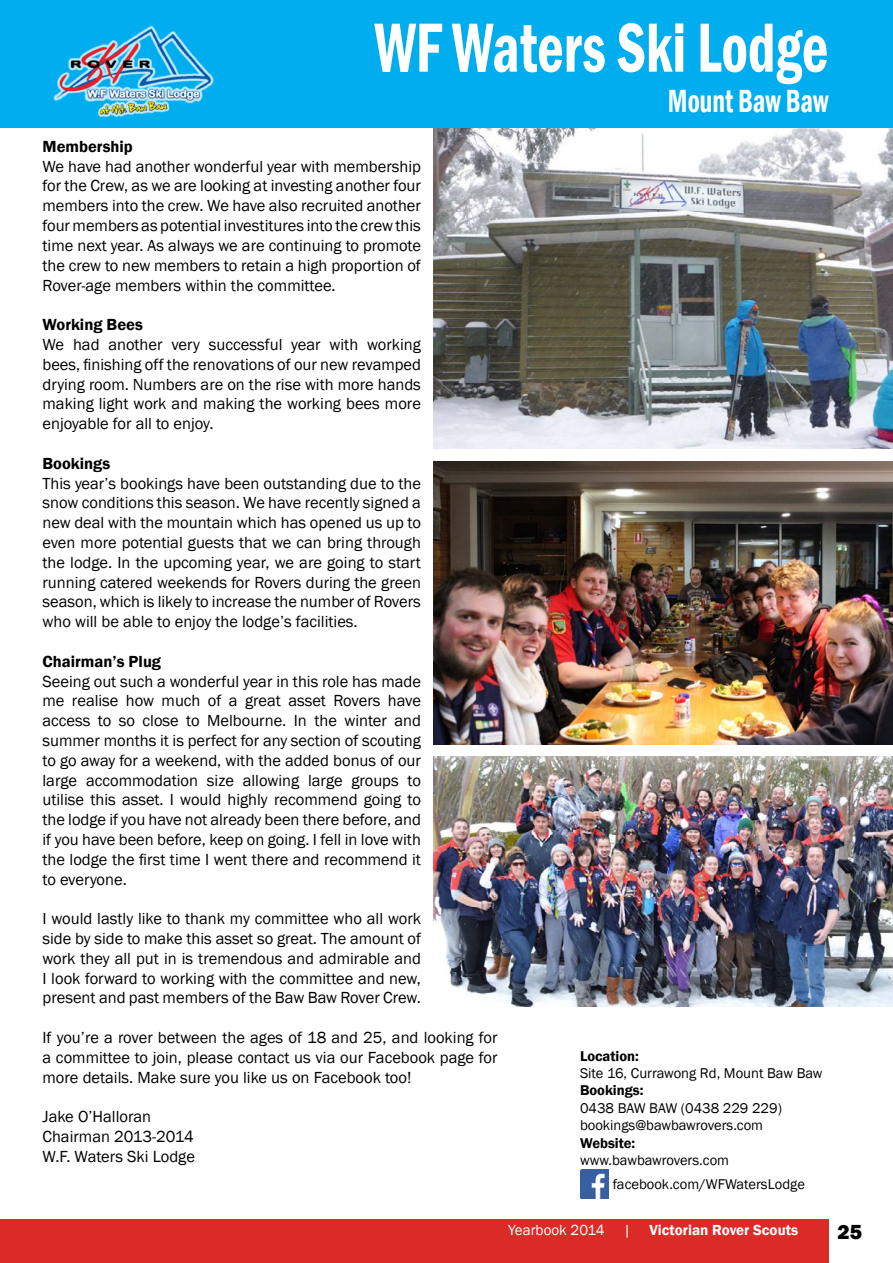
<style>
.page{position:relative;width:893px;height:1263px;background:#fff}
.page>*{position:absolute;margin:0;border:0;box-sizing:border-box;transform-origin:0 0}
.t1{font:600 condensed 72px "Franklin Gothic";color:#fff;scale:.8 1}
.t2{font:600 condensed 33px "Franklin Gothic";color:#fff;scale:.8 1}
.t3{font:800 21px "Franklin Gothic";color:#000}
.t4{font:16.5px/19.8px "Franklin Gothic";color:#000;text-align:justify}
.t5{font:600 16.5px "Franklin Gothic";color:#000}
.t6{font:600 15px "Franklin Gothic";color:#fff}
.t7{font:15px "Franklin Gothic";color:#fff}
.t8{font:14.55px/17.4px "Franklin Gothic";color:#000}
.t9{font:600 14.55px "Franklin Gothic";color:#000}
</style>
<div class="page">
<img style="left:434px;top:127px;width:459px;height:322px">
<div style="left:0;top:0;width:893px;height:127px;background:#00aeef"></div>
<img style="left:434px;top:461px;width:459px;height:283px">
<img style="left:434px;top:757px;width:459px;height:250px">
<img style="left:580px;top:1170px;width:29px;height:29px">
<img style="left:53px;top:25px;width:161px;height:93px">
<div style="left:0;top:1219px;width:828px;height:44px;background:#db2b27"></div>
<h1 class="t1" style="left:375px;top:0;width:569px">WF Waters Ski Lodge</h1>
<h2 class="t2" style="left:668px;top:79px;width:202px">Mount Baw Baw</h2>
<p class="t5" style="left:43px;top:136px;width:92px">Membership</p>
<p class="t4" style="left:43px;top:157px;width:380px">We have had another wonderful year with membership for the Crew, as we are looking at investing another four members into the crew. We have also recruited another four members as potential investitures into the crew this time next year. As always we are continuing to promote the crew to new members to retain a high proportion of Rover-age members within the committee.</p>
<p class="t5" style="left:43px;top:314px;width:102px">Working Bees</p>
<p class="t4" style="left:43px;top:335px;width:380px">We had another very successful year with working bees, finishing off the renovations of our new revamped drying room. Numbers are on the rise with more hands making light work and making the working bees more enjoyable for all to enjoy.</p>
<p class="t5" style="left:43px;top:453px;width:69px">Bookings</p>
<p class="t4" style="left:43px;top:473px;width:380px">This year’s bookings have been outstanding due to the snow conditions this season. We have recently signed a new deal with the mountain which has opened us up to even more potential guests that we can bring through the lodge. In the upcoming year, we are going to start running catered weekends for Rovers during the green season, which is likely to increase the number of Rovers who will be able to enjoy the lodge’s facilities.</p>
<p class="t5" style="left:43px;top:651px;width:120px">Chairman’s Plug</p>
<p class="t4" style="left:43px;top:671px;width:380px">Seeing out such a wonderful year in this role has made me realise how much of a great asset Rovers have access to so close to Melbourne. In the winter and summer months it is perfect for any section of scouting to go away for a weekend, with the added bonus of our large accommodation size allowing large groups to utilise this asset. I would highly recommend going to the lodge if you have not already been there before, and if you have been before, keep on going. I fell in love with the lodge the first time I went there and recommend it to everyone.</p>
<p class="t4" style="left:43px;top:909px;width:380px">I would lastly like to thank my committee who all work side by side to make this asset so great. The amount of work they all put in is tremendous and admirable and I look forward to working with the committee and new, present and past members of the Baw Baw Rover Crew.</p>
<p class="t4" style="left:43px;top:1028px;width:456px">If you’re a rover between the ages of 18 and 25, and looking for a committee to join, please contact us via our Facebook page for more details. Make sure you like us on Facebook too!</p>
<p class="t4" style="left:43px;top:1107px;width:154px;text-align:left">Jake O’Halloran<br>Chairman 2013-2014<br>W.F. Waters Ski Lodge</p>
<p class="t9" style="left:580px;top:1047px;width:60px">Location:</p>
<p class="t8" style="left:580px;top:1065px;width:244px">Site 16, Currawong Rd, Mount Baw Baw</p>
<p class="t9" style="left:580px;top:1082px;width:65px">Bookings:</p>
<p class="t8" style="left:580px;top:1100px;width:203px">0438 BAW BAW (0438 229 229) bookings@bawbawrovers.com</p>
<p class="t9" style="left:580px;top:1134px;width:57px">Website:</p>
<p class="t8" style="left:613px;top:1149px;width:194px;line-height:24px;text-indent:-33px">www.bawbawrovers.com facebook.com/WFWatersLodge</p>
<p class="t7" style="left:508px;top:1221px;width:98px">Yearbook 2014</p>
<p class="t7" style="left:623px;top:1221px;width:9px">|</p>
<p class="t6" style="left:650px;top:1221px;width:150px">Victorian Rover Scouts</p>
<p class="t3" style="left:838px;top:1218px;width:26px">25</p>
</div>
